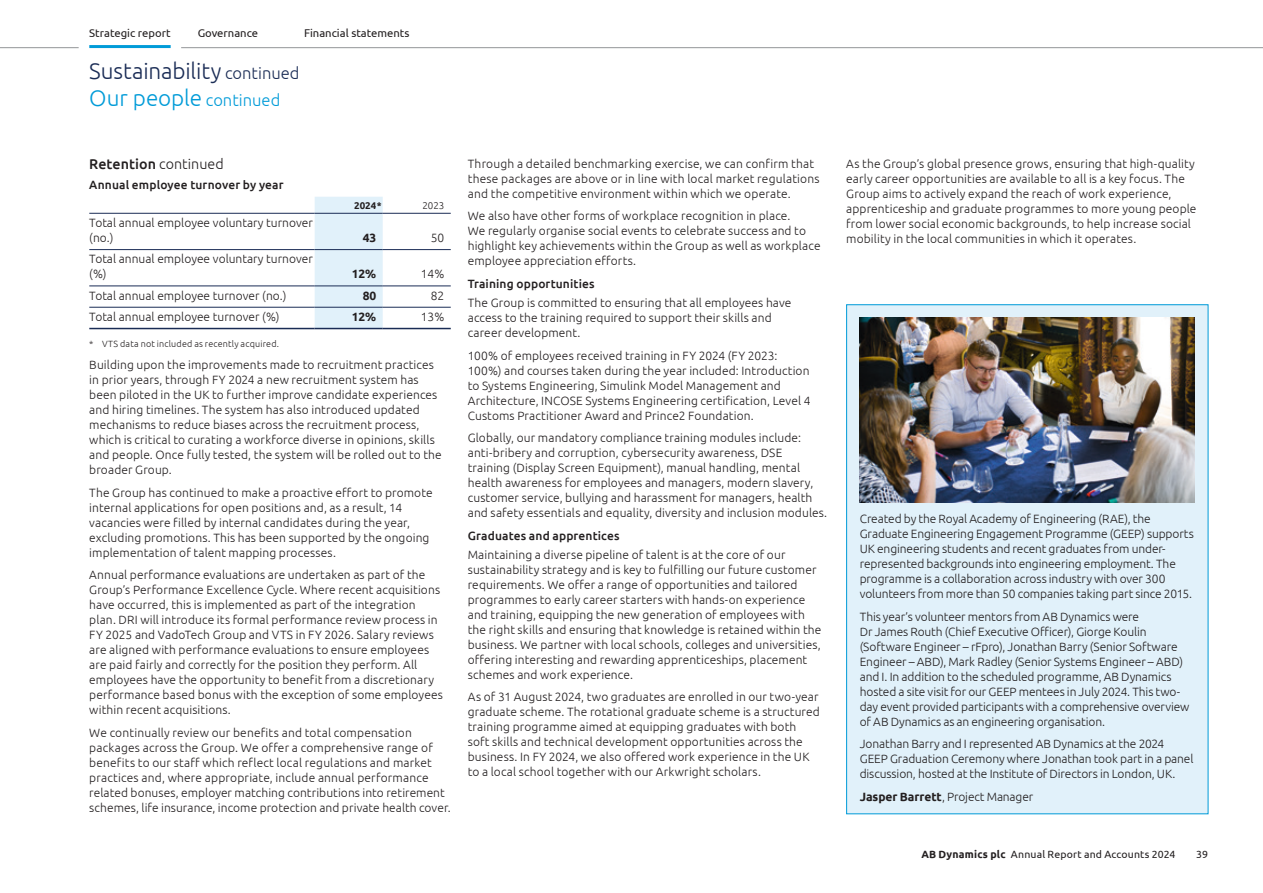
<style>
.page{position:relative;width:1263px;height:893px;background:#fff}
.page>*{position:absolute;margin:0;border:0;box-sizing:border-box;transform-origin:0 0}
.Page_Title{font:300 22.5px "Ubuntu";letter-spacing:-.005em;color:#1a2c55}
.Page_Title-2{font:300 22.5px "Ubuntu";letter-spacing:-.005em;color:#009bd8}
.Subhead_1{font:500 14.25px "Ubuntu";letter-spacing:.005em;color:#231f20}
.Body_Text{font:300 12px/15px "Ubuntu";letter-spacing:.01em;color:#231f20}
.Body_Text-2{font:300 12px/15px "Ubuntu";letter-spacing:-.01em;color:#231f20}
.Figs_RT{font:300 12px/15px "Ubuntu";color:#231f20}
.Subhead_2{font:500 12px "Ubuntu";letter-spacing:.01em;color:#231f20}
.Figs_RT_16mm{font:700 12px "Ubuntu";color:#231f20}
.Figs_RT_16mm-2{font:300 12px "Ubuntu";color:#231f20}
.t1{font:11.25px "Ubuntu";color:#231f20}
.t2{font:10.5px "Ubuntu";letter-spacing:.015em;color:#231f20}
.Figshd_RT_16mm{font:700 9.75px "Ubuntu";color:#231f20}
.Figshd_RT_16mm-2{font:300 9.75px "Ubuntu";color:#231f20}
.Footnote{font:300 9px "Ubuntu";letter-spacing:.02em;color:#231f20}
.s1{font-size:16.5px}
.s2{font-weight:300}
.s3{font-weight:700}
</style>
<div class="page">
<div style="left:315px;top:197px;width:68px;height:131px;background:#e1f1fa"></div>
<hr style="left:89px;top:213px;width:226px;height:1px;background:#1a2c55">
<hr style="left:315px;top:213px;width:68px;height:1px;background:#1a2c55">
<hr style="left:383px;top:213px;width:68px;height:1px;background:#1a2c55">
<hr style="left:89px;top:307px;width:226px;height:1px;background:#1a2c55">
<hr style="left:315px;top:307px;width:68px;height:1px;background:#1a2c55">
<hr style="left:383px;top:307px;width:68px;height:1px;background:#1a2c55">
<hr style="left:89px;top:328px;width:226px;height:1px;background:#1a2c55">
<hr style="left:315px;top:328px;width:68px;height:1px;background:#1a2c55">
<hr style="left:383px;top:328px;width:68px;height:1px;background:#1a2c55">
<hr style="left:89px;top:249px;width:226px;height:1px;background:#1a2c55">
<hr style="left:315px;top:249px;width:68px;height:1px;background:#1a2c55">
<hr style="left:383px;top:249px;width:68px;height:1px;background:#1a2c55">
<hr style="left:89px;top:286px;width:226px;height:1px;background:#1a2c55">
<hr style="left:315px;top:286px;width:68px;height:1px;background:#1a2c55">
<hr style="left:383px;top:286px;width:68px;height:1px;background:#1a2c55">
<div style="left:847px;top:305px;width:361px;height:509px;background:#e1f1fa"></div>
<img style="left:860px;top:318px;width:335px;height:184px">
<hr style="left:89px;top:45px;width:82px;height:3px;background:#009bd8">
<hr style="left:0;top:47px;width:79px;height:1px;background:#939598">
<hr style="left:181px;top:47px;width:1082px;height:1px;background:#939598">
<p class="t1" style="left:89px;top:27px;width:83px">Strategic report</p>
<p class="t1" style="left:198px;top:27px;width:62px">Governance</p>
<p class="t1" style="left:304px;top:27px;width:107px">Financial statements</p>
<p class="Page_Title" style="left:89px;top:58px;width:212px">Sustainability <span class="s1">continued</span></p>
<p class="Page_Title-2" style="left:89px;top:85px;width:192px">Our people <span class="s1">continued</span></p>
<p class="Subhead_1" style="left:89px;top:155px;width:136px">Retention <span class="s2">continued</span></p>
<p class="Subhead_2" style="left:89px;top:177px;width:196px">Annual employee turnover by year</p>
<p class="Figs_RT" style="left:89px;top:215px;width:225px">Total annual employee voluntary turnover (no.)</p>
<p class="Figs_RT" style="left:89px;top:251px;width:225px">Total annual employee voluntary turnover (%)</p>
<p class="Figshd_RT_16mm" style="left:354px;top:199px;width:29px">2024*</p>
<p class="Figshd_RT_16mm-2" style="left:422px;top:199px;width:23px">2023</p>
<p class="Figs_RT_16mm" style="left:363px;top:231px;width:15px">43</p>
<p class="Figs_RT_16mm-2" style="left:431px;top:231px;width:15px">50</p>
<p class="Figs_RT_16mm" style="left:352px;top:267px;width:26px">12%</p>
<p class="Figs_RT_16mm-2" style="left:421px;top:267px;width:25px">14%</p>
<p class="Figs_RT" style="left:89px;top:288px;width:199px">Total annual employee turnover (no.)</p>
<p class="Figs_RT_16mm" style="left:363px;top:288px;width:15px">80</p>
<p class="Figs_RT_16mm-2" style="left:431px;top:288px;width:15px">82</p>
<p class="Figs_RT" style="left:89px;top:309px;width:192px">Total annual employee turnover (%)</p>
<p class="Figs_RT_16mm" style="left:352px;top:309px;width:26px">12%</p>
<p class="Figs_RT_16mm-2" style="left:421px;top:310px;width:25px">13%</p>
<p class="Footnote" style="left:89px;top:339px;width:191px">* VTS data not included as recently acquired.</p>
<p class="Body_Text" style="left:89px;top:357px;width:354px">Building upon the improvements made to recruitment practices in prior years, through FY 2024 a new recruitment system has been piloted in the UK to further improve candidate experiences and hiring timelines. The system has also introduced updated mechanisms to reduce biases across the recruitment process, which is critical to curating a workforce diverse in opinions, skills and people. Once fully tested, the system will be rolled out to the broader Group.</p>
<p class="Body_Text" style="left:89px;top:484px;width:345px">The Group has continued to make a proactive effort to promote internal applications for open positions and, as a result, 14 vacancies were filled by internal candidates during the year, excluding promotions. This has been supported by the ongoing implementation of talent mapping processes.</p>
<p class="Body_Text" style="left:89px;top:567px;width:355px">Annual performance evaluations are undertaken as part of the Group’s Performance Excellence Cycle. Where recent acquisitions have occurred, this is implemented as part of the integration plan. DRI will introduce its formal performance review process in FY 2025 and VadoTech Group and VTS in FY 2026. Salary reviews are aligned with performance evaluations to ensure employees are paid fairly and correctly for the position they perform. All employees have the opportunity to benefit from a discretionary performance based bonus with the exception of some employees within recent acquisitions.</p>
<p class="Body_Text" style="left:89px;top:724px;width:363px">We continually review our benefits and total compensation packages across the Group. We offer a comprehensive range of benefits to our staff which reflect local regulations and market practices and, where appropriate, include annual performance related bonuses, employer matching contributions into retirement schemes, life insurance, income protection and private health cover.</p>
<p class="Body_Text" style="left:468px;top:156px;width:353px">Through a detailed benchmarking exercise, we can confirm that these packages are above or in line with local market regulations and the competitive environment within which we operate.</p>
<p class="Body_Text" style="left:468px;top:208px;width:354px">We also have other forms of workplace recognition in place.<br>We regularly organise social events to celebrate success and to highlight key achievements within the Group as well as workplace employee appreciation efforts.</p>
<p class="Subhead_2" style="left:468px;top:276px;width:128px">Training opportunities</p>
<p class="Body_Text" style="left:468px;top:295px;width:325px">The Group is committed to ensuring that all employees have access to the training required to support their skills and career development.</p>
<p class="Body_Text" style="left:468px;top:348px;width:344px">100% of employees received training in FY 2024 (FY 2023:<br>100%) and courses taken during the year included: Introduction to Systems Engineering, Simulink Model Management and Architecture, INCOSE Systems Engineering certification, Level 4<br>Customs Practitioner Award and Prince2 Foundation.</p>
<p class="Body_Text" style="left:468px;top:430px;width:361px">Globally, our mandatory compliance training modules include: anti-bribery and corruption, cybersecurity awareness, DSE training (Display Screen Equipment), manual handling, mental health awareness for employees and managers, modern slavery, customer service, bullying and harassment for managers, health and safety essentials and equality, diversity and inclusion modules.</p>
<p class="Subhead_2" style="left:468px;top:528px;width:153px">Graduates and apprentices</p>
<p class="Body_Text" style="left:468px;top:547px;width:355px">Maintaining a diverse pipeline of talent is at the core of our sustainability strategy and is key to fulfilling our future customer requirements. We offer a range of opportunities and tailored programmes to early career starters with hands-on experience and training, equipping the new generation of employees with the right skills and ensuring that knowledge is retained within the business. We partner with local schools, colleges and universities, offering interesting and rewarding apprenticeships, placement schemes and work experience.</p>
<p class="Body_Text" style="left:468px;top:689px;width:354px">As of 31 August 2024, two graduates are enrolled in our two-year graduate scheme. The rotational graduate scheme is a structured training programme aimed at equipping graduates with both soft skills and technical development opportunities across the business. In FY 2024, we also offered work experience in the UK to a local school together with our Arkwright scholars.</p>
<p class="Body_Text" style="left:846px;top:156px;width:352px">As the Group’s global presence grows, ensuring that high-quality early career opportunities are available to all is a key focus. The Group aims to actively expand the reach of work experience, apprenticeship and graduate programmes to more young people from lower social economic backgrounds, to help increase social mobility in the local communities in which it operates.</p>
<p class="Body_Text-2" style="left:860px;top:511px;width:336px">Created by the Royal Academy of Engineering (RAE), the Graduate Engineering Engagement Programme (GEEP) supports UK engineering students and recent graduates from under&shy;represented backgrounds into engineering employment. The programme is a collaboration across industry with over 300 volunteers from more than 50 companies taking part since 2015.</p>
<p class="Body_Text-2" style="left:860px;top:609px;width:331px">This year’s volunteer mentors from AB Dynamics were<br>Dr James Routh (Chief Executive Officer), Giorge Koulin (Software Engineer – rFpro), Jonathan Barry (Senior Software Engineer – ABD), Mark Radley (Senior Systems Engineer – ABD) and I. In addition to the scheduled programme, AB Dynamics hosted a site visit for our GEEP mentees in July 2024. This two&shy;day event provided participants with a comprehensive overview of AB Dynamics as an engineering organisation.</p>
<p class="Body_Text-2" style="left:860px;top:736px;width:335px">Jonathan Barry and I represented AB Dynamics at the 2024<br>GEEP Graduation Ceremony where Jonathan took part in a panel discussion, hosted at the Institute of Directors in London, UK.</p>
<p class="Body_Text-2" style="left:860px;top:789px;width:175px"><span class="s3">Jasper Barrett</span>, Project Manager</p>
<p class="t2" style="left:921px;top:848px;width:256px"><span class="s3">AB Dynamics plc</span> Annual Report and Accounts 2024</p>
<p class="t2" style="left:1196px;top:848px;width:13px">39</p>
</div>
